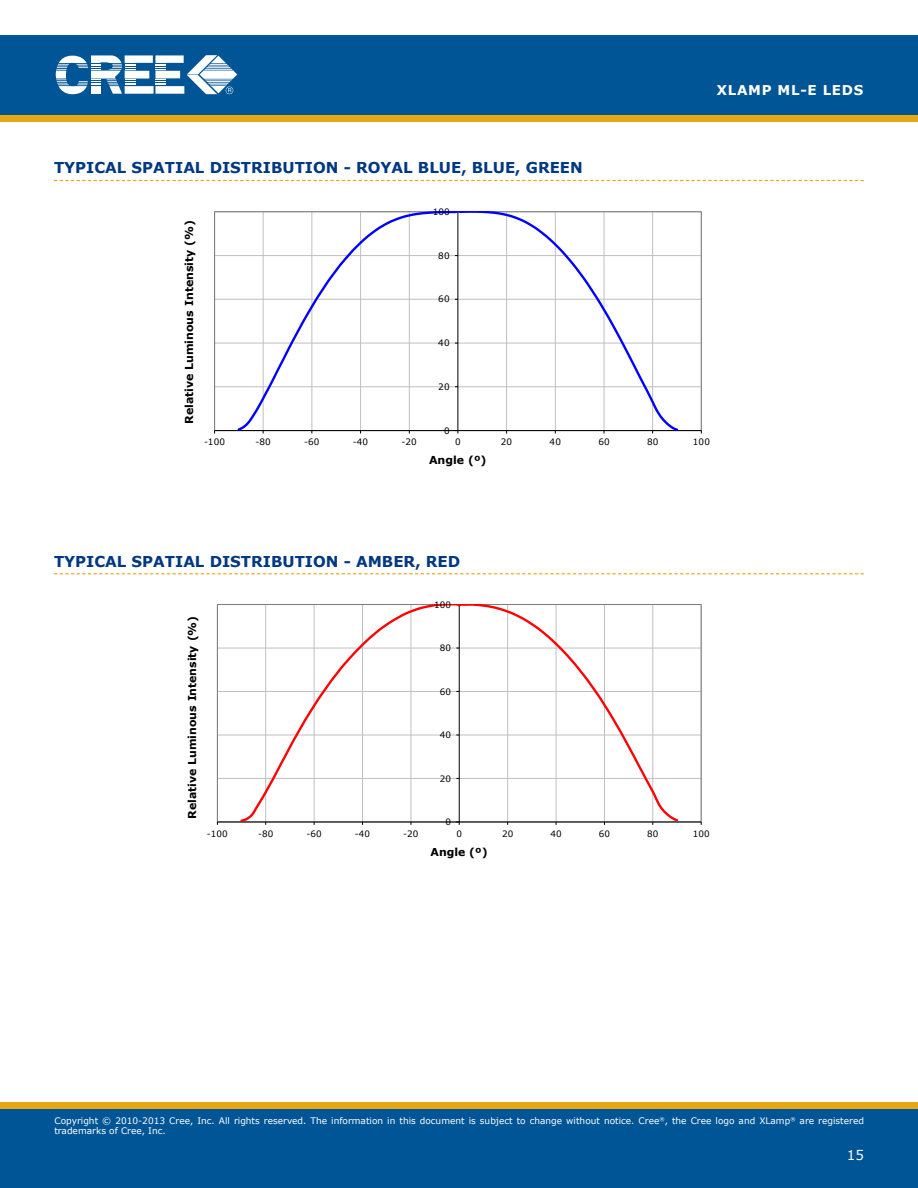
<style>
.page{position:relative;width:918px;height:1188px;background:#fff}
.page>*{position:absolute;margin:0;border:0;box-sizing:border-box;transform-origin:0 0}
.t1{font:700 15px "Verdana";color:#003882}
.t2{font:700 13.5px "Verdana";letter-spacing:.05em;color:#fff}
.t3{font:13.5px "Verdana";color:#fff}
.t4{font:700 10.95px "Verdana";color:#000}
.t5{font:9px/10.8px "Verdana";color:#fff}
.t6{font:8.85px "Verdana";letter-spacing:.005em;color:#000}
</style>
<div class="page">
<div style="left:0;top:115px;width:918px;height:7px;background:#e7a614"></div>
<div style="left:0;top:35px;width:918px;height:80px;background:#005596"></div>
<svg style="left:56px;top:55px;width:181px;height:39px"></svg>
<div style="left:0;top:1108px;width:918px;height:80px;background:#005596"></div>
<div style="left:0;top:1102px;width:918px;height:6px;background:#e7a614"></div>
<svg style="left:54px;top:180px;width:810px;height:1px"></svg>
<svg style="left:54px;top:573px;width:810px;height:1px"></svg>
<hr style="left:215px;top:387px;width:486px;height:1px;background:#c0c0c0">
<hr style="left:215px;top:343px;width:486px;height:1px;background:#c0c0c0">
<hr style="left:215px;top:299px;width:486px;height:1px;background:#c0c0c0">
<hr style="left:215px;top:255px;width:486px;height:1px;background:#c0c0c0">
<hr style="left:215px;top:430px;width:486px;height:1px;background:#000">
<svg style="left:236px;top:212px;width:444px;height:220px"></svg>
<hr style="left:217px;top:778px;width:484px;height:1px;background:#c0c0c0">
<hr style="left:217px;top:735px;width:484px;height:1px;background:#c0c0c0">
<hr style="left:217px;top:691px;width:484px;height:1px;background:#c0c0c0">
<hr style="left:217px;top:648px;width:484px;height:1px;background:#c0c0c0">
<hr style="left:217px;top:822px;width:484px;height:1px;background:#000">
<svg style="left:239px;top:604px;width:441px;height:219px"></svg>
<h1 class="t1" style="left:54px;top:158px;width:530px">TYPICAL SPATIAL DISTRIBUTION - ROYAL BLUE, BLUE, GREEN</h1>
<p class="t4" style="left:182px;top:424px;width:206px;rotate:-90deg">Relative Luminous Intensity (%)</p>
<p class="t6" style="left:433px;top:206px;width:19px">100</p>
<p class="t6" style="left:438px;top:250px;width:13px">80</p>
<p class="t6" style="left:438px;top:294px;width:13px">60</p>
<p class="t6" style="left:438px;top:337px;width:13px">40</p>
<p class="t6" style="left:438px;top:381px;width:13px">20</p>
<p class="t6" style="left:444px;top:425px;width:7px">0</p>
<h2 class="t2" style="left:717px;top:82px;width:148px">XLAMP M L-E LEDS</h2>
<p class="t6" style="left:204px;top:437px;width:23px">-100</p>
<p class="t6" style="left:256px;top:437px;width:17px">-80</p>
<p class="t6" style="left:304px;top:437px;width:17px">-60</p>
<p class="t6" style="left:353px;top:437px;width:17px">-40</p>
<p class="t6" style="left:402px;top:437px;width:17px">-20</p>
<p class="t6" style="left:455px;top:437px;width:7px">0</p>
<p class="t6" style="left:501px;top:437px;width:13px">20</p>
<p class="t6" style="left:550px;top:437px;width:13px">40</p>
<p class="t6" style="left:598px;top:437px;width:13px">60</p>
<p class="t6" style="left:647px;top:437px;width:13px">80</p>
<p class="t6" style="left:693px;top:437px;width:19px">100</p>
<p class="t4" style="left:429px;top:453px;width:59px">Angle (º)</p>
<h1 class="t1" style="left:54px;top:552px;width:408px">TYPICAL SPATIAL DISTRIBUTION - AMBER, RED</h1>
<p class="t4" style="left:185px;top:819px;width:204px;rotate:-90deg">Relative Luminous Intensity (%)</p>
<p class="t6" style="left:434px;top:599px;width:18px">100</p>
<p class="t6" style="left:440px;top:642px;width:13px">80</p>
<p class="t6" style="left:440px;top:686px;width:13px">60</p>
<p class="t6" style="left:440px;top:729px;width:13px">40</p>
<p class="t6" style="left:440px;top:773px;width:13px">20</p>
<p class="t6" style="left:445px;top:816px;width:7px">0</p>
<p class="t6" style="left:207px;top:828px;width:22px">-100</p>
<p class="t6" style="left:258px;top:828px;width:17px">-80</p>
<p class="t6" style="left:306px;top:828px;width:17px">-60</p>
<p class="t6" style="left:355px;top:828px;width:17px">-40</p>
<p class="t6" style="left:403px;top:828px;width:17px">-20</p>
<p class="t6" style="left:457px;top:828px;width:7px">0</p>
<p class="t6" style="left:502px;top:828px;width:13px">20</p>
<p class="t6" style="left:550px;top:828px;width:13px">40</p>
<p class="t6" style="left:599px;top:828px;width:13px">60</p>
<p class="t6" style="left:647px;top:828px;width:13px">80</p>
<p class="t6" style="left:693px;top:828px;width:18px">100</p>
<p class="t4" style="left:431px;top:845px;width:59px">Angle (º)</p>
<p class="t5" style="left:54px;top:1115px;width:811px">Copyright © 2010-2013 Cree, Inc. All rights reserved. The information in this document is subject to change without notice. Cree<sup>®</sup>, the Cree logo and XLamp<sup>®</sup> are registered trademarks of Cree, Inc.</p>
<h2 class="t3" style="left:847px;top:1146px;width:19px">15</h2>
</div>
